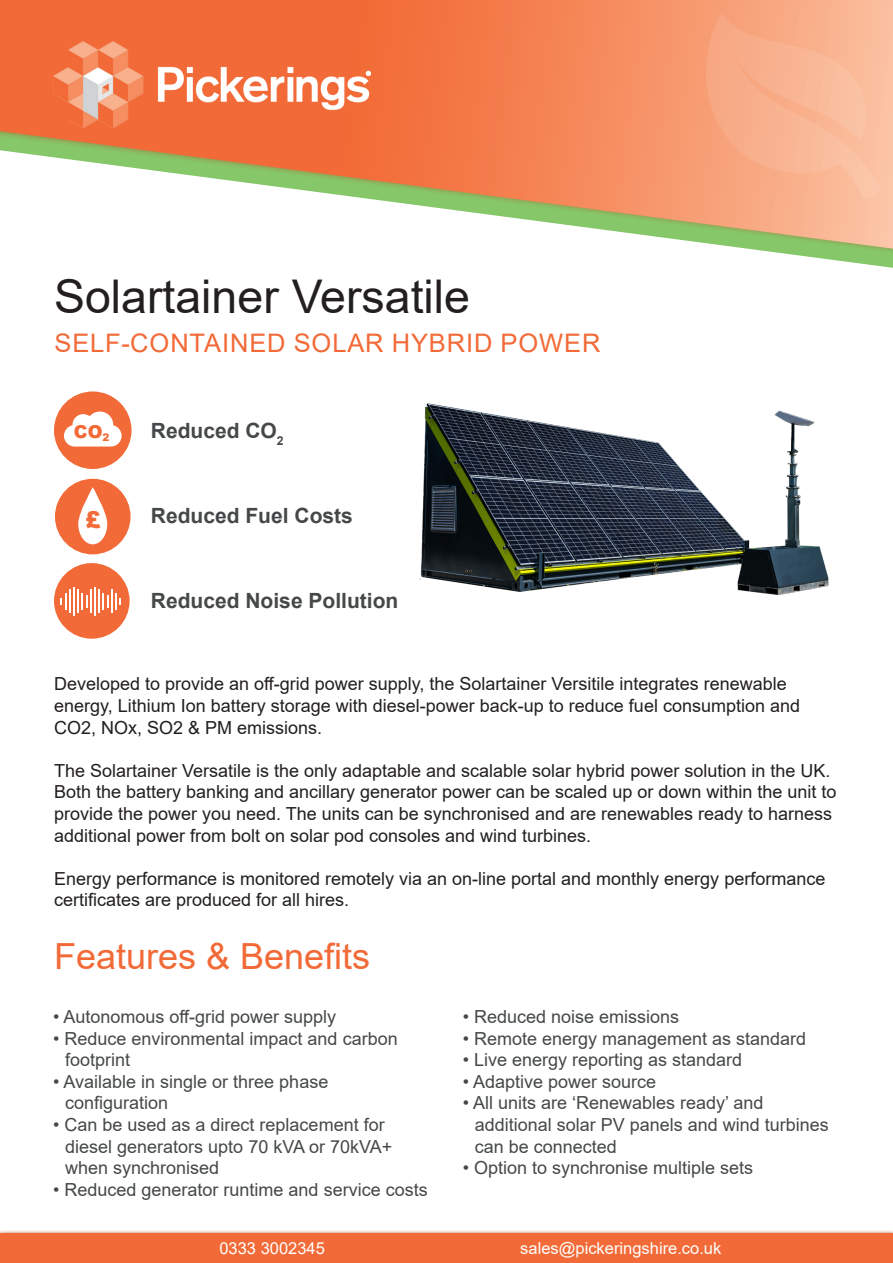
<style>
.page{position:relative;width:893px;height:1263px;background:#fff}
.page>*{position:absolute;margin:0;border:0;box-sizing:border-box;transform-origin:0 0}
.t1{font:46.5px "Arial";color:#231f20}
.t2{font:36px "Arial";color:#f26a37}
.t3{font:25.5px "Arial";letter-spacing:.035em;color:#f26a37}
.t4{font:900 23.25px "Arial";color:#f26a37}
.t5{font:700 21px "Arial";color:#454849}
.t6{font:18px/21.6px "Arial";color:#231f20}
.t7{font:18px/21.6px "Arial";color:#454849}
.t8{font:900 17.85px "Arial";color:#f26a37}
.t9{font:16.5px "Arial";color:#fff}
</style>
<div class="page">
<img style="left:419px;top:403px;width:410px;height:192px">
<div style="left:58px;top:395px;width:70px;height:70px;background:#f26a37;border-radius:50%"></div>
<svg style="left:64px;top:411px;width:58px;height:35px"></svg>
<div style="left:54px;top:391px;width:78px;height:78px;border:8px solid #f26a37;border-radius:50%"></div>
<div style="left:58px;top:482px;width:70px;height:69px;background:#f26a37;border-radius:50%"></div>
<svg style="left:78px;top:487px;width:29px;height:57px"></svg>
<div style="left:55px;top:479px;width:76px;height:75px;border:6px solid #f26a37;border-radius:50%"></div>
<div style="left:57px;top:566px;width:70px;height:70px;background:#f26a37;border-radius:50%"></div>
<div style="left:54px;top:563px;width:76px;height:76px;border:6px solid #f26a37;border-radius:50%"></div>
<svg style="left:82px;top:593px;width:6px;height:16px"></svg>
<svg style="left:103px;top:593px;width:6px;height:16px"></svg>
<svg style="left:61px;top:593px;width:6px;height:16px"></svg>
<hr style="left:69px;top:590px;width:2px;height:23px;background:#fff">
<hr style="left:77px;top:590px;width:2px;height:23px;background:#fff">
<hr style="left:73px;top:587px;width:2px;height:28px;background:#fff">
<hr style="left:90px;top:590px;width:2px;height:23px;background:#fff">
<hr style="left:98px;top:590px;width:2px;height:23px;background:#fff">
<svg style="left:115px;top:593px;width:6px;height:16px"></svg>
<hr style="left:111px;top:590px;width:2px;height:23px;background:#fff">
<hr style="left:94px;top:587px;width:2px;height:28px;background:#fff">
<svg style="left:751px;top:249px;width:142px;height:19px"></svg>
<svg style="left:0;top:0;width:893px;height:249px"></svg>
<img style="left:53px;top:41px;width:317px;height:87px">
<img style="left:680px;top:0;width:213px;height:213px">
<div style="left:0;top:1230px;width:893px;height:33px;background:linear-gradient(to right,#e0c6b5,#e0c6b5)"></div>
<div style="left:0;top:1233px;width:893px;height:30px;background:#f26a37"></div>
<p class="t1" style="left:54px;top:265px;width:418px">Solartainer Versatile</p>
<p class="t3" style="left:54px;top:326px;width:547px">SELF-CONTAINED SOLAR HYBRID POWER</p>
<p class="t8" style="left:74px;top:418px;width:37px">CO<sub>2</sub></p>
<p class="t4" style="left:85px;top:503px;width:17px">£</p>
<p class="t5" style="left:151px;top:416px;width:134px">Reduced CO<sub>2</sub></p>
<p class="t5" style="left:151px;top:501px;width:203px">Reduced Fuel Costs</p>
<p class="t5" style="left:151px;top:586px;width:249px">Reduced Noise Pollution</p>
<p class="t6" style="left:54px;top:673px;width:748px">Developed to provide an off-grid power supply, the Solartainer Versitile integrates renewable energy, Lithium Ion battery storage with diesel-power back-up to reduce fuel consumption and<br>CO2, NOx, SO2 &amp; PM emissions.</p>
<p class="t6" style="left:54px;top:759px;width:784px">The Solartainer Versatile is the only adaptable and scalable solar hybrid power solution in the UK.<br>Both the battery banking and ancillary generator power can be scaled up or down within the unit to provide the power you need. The units can be synchronised and are renewables ready to harness additional power from bolt on solar pod consoles and wind turbines.</p>
<p class="t6" style="left:54px;top:867px;width:773px">Energy performance is monitored remotely via an on-line portal and monthly energy performance certificates are produced for all hires.</p>
<p class="t2" style="left:54px;top:932px;width:318px">Features &amp; Benefits</p>
<p class="t7" style="left:53px;top:1006px;width:285px">• Autonomous off-grid power supply</p>
<p class="t7" style="left:65px;top:1027px;width:334px;text-indent:-12px">• Reduce environmental impact and carbon footprint</p>
<p class="t7" style="left:65px;top:1071px;width:265px;text-indent:-12px">• Available in single or three phase configuration</p>
<p class="t7" style="left:65px;top:1114px;width:329px;text-indent:-12px">• Can be used as a direct replacement for diesel generators upto 70 kVA or 70kVA+ when synchronised</p>
<p class="t7" style="left:53px;top:1179px;width:376px">• Reduced generator runtime and service costs</p>
<p class="t7" style="left:463px;top:1006px;width:218px">• Reduced noise emissions</p>
<p class="t7" style="left:463px;top:1027px;width:345px">• Remote energy management as standard</p>
<p class="t7" style="left:463px;top:1049px;width:281px">• Live energy reporting as standard</p>
<p class="t7" style="left:463px;top:1071px;width:195px">• Adaptive power source</p>
<p class="t7" style="left:475px;top:1092px;width:356px;text-indent:-12px">• All units are ‘Renewables ready’ and additional solar PV panels and wind turbines can be connected</p>
<p class="t7" style="left:463px;top:1157px;width:292px">• Option to synchronise multiple sets</p>
<p class="t9" style="left:219px;top:1237px;width:107px">0333 3002345</p>
<p class="t9" style="left:520px;top:1237px;width:203px">sales@pickeringshire.co.uk</p>
</div>
